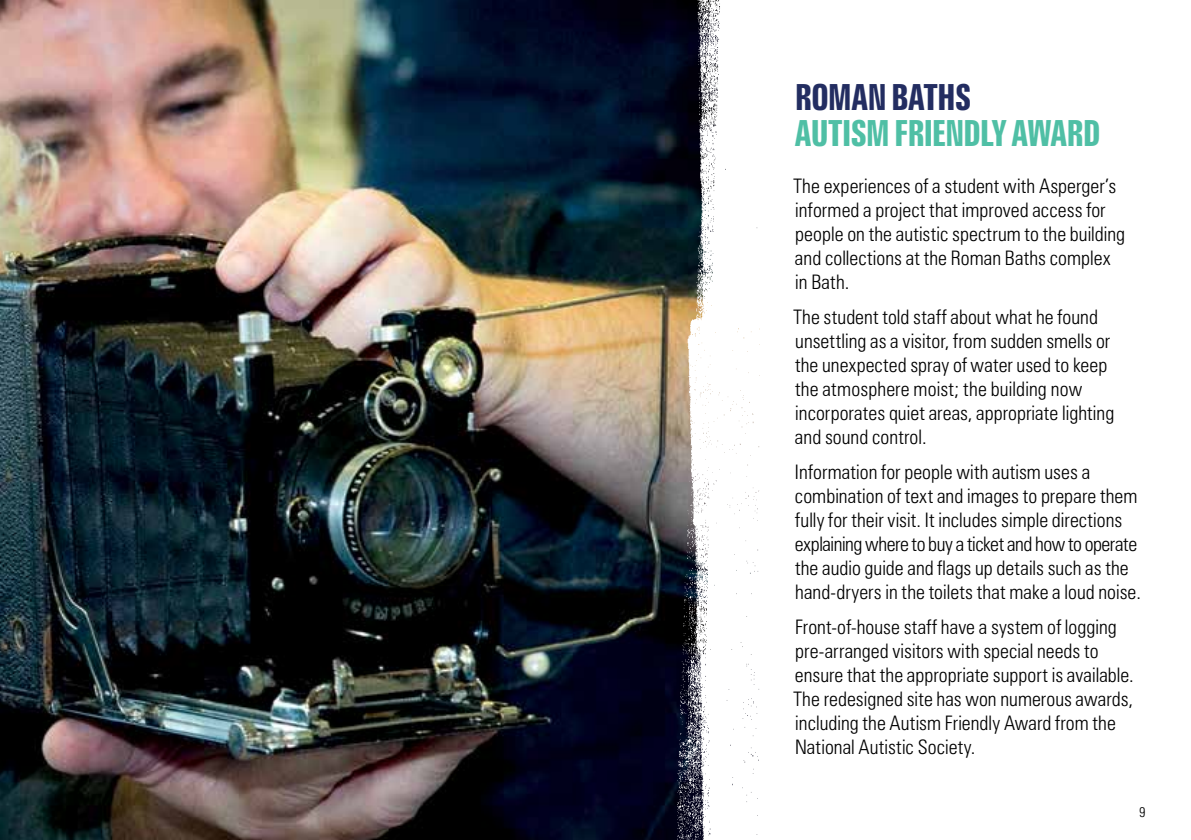
<style>
.page{position:relative;width:1191px;height:840px;background:#fff}
.page>*{position:absolute;margin:0;border:0;box-sizing:border-box;transform-origin:0 0}
.t1{font:700 extra-condensed 36px "Zurich BT";letter-spacing:-.025em;color:#4fbfa5}
.t2{font:700 extra-condensed 36px "Zurich BT";letter-spacing:-.02em;color:#232d61}
.t3{font:300 condensed 20px/24px "Zurich BT";letter-spacing:.005em;color:#000}
.t4{font:300 condensed 14px "Zurich BT";color:#000}
</style>
<div class="page">
<img style="left:0;top:0;width:653px;height:839px">
<img style="left:653px;top:0;width:107px;height:839px">
<h1 class="t2" style="left:795px;top:76px;width:178px">ROMAN BATHS</h1>
<h1 class="t1" style="left:795px;top:112px;width:307px">AUTISM FRIENDLY AWARD</h1>
<p class="t3" style="left:793px;top:173px;width:333px">The experiences of a student with Asperger’s informed a project that improved access for people on the autistic spectrum to the building and collections at the Roman Baths complex in Bath.</p>
<p class="t3" style="left:793px;top:304px;width:322px">The student told staff about what he found unsettling as a visitor, from sudden smells or the unexpected spray of water used to keep the atmosphere moist; the building now incorporates quiet areas, appropriate lighting and sound control.</p>
<p class="t3" style="left:795px;top:459px;width:347px">Information for people with autism uses a combination of text and images to prepare them fully for their visit. It includes simple directions explaining where to buy a ticket and how to operate the audio guide and flags up details such as the hand-dryers in the toilets that make a loud noise.</p>
<p class="t3" style="left:793px;top:614px;width:342px">Front-of-house staff have a system of logging pre-arranged visitors with special needs to ensure that the appropriate support is available.<br>The redesigned site has won numerous awards, including the Autism Friendly Award from the National Autistic Society.</p>
<p class="t4" style="left:1139px;top:802px;width:8px">9</p>
</div>
